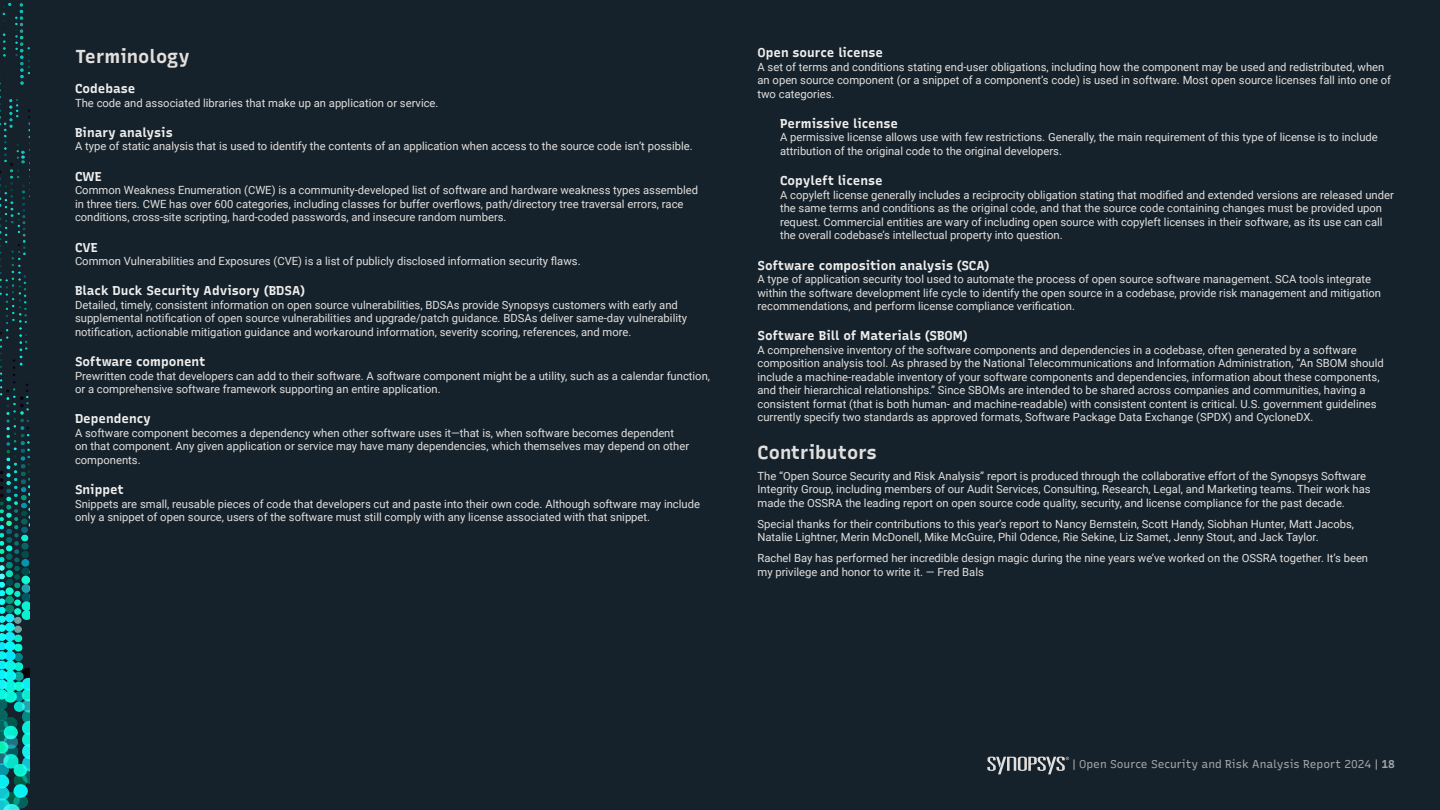
<style>
.page{position:relative;width:1440px;height:810px;background:#16222b}
.page>*{position:absolute;margin:0;border:0;box-sizing:border-box;transform-origin:0 0}
.t1{font:300 18.75px "Recursive Sans Linear";color:#e2e0de}
.t2{font:300 12.75px "Recursive Sans Linear";color:#f0efee}
.t3{font:11.25px/13.5px "Roboto";color:#e2e0de}
.t4{font:300 11.25px "Recursive Sans Linear";color:#a2a3a8}
</style>
<div class="page">
<svg style="left:987px;top:757px;width:82px;height:17px"></svg>
<img style="left:0;top:3px;width:30px;height:807px">
<h1 class="t1" style="left:75px;top:42px;width:116px">Terminology</h1>
<p class="t2" style="left:75px;top:79px;width:62px">Codebase</p>
<p class="t3" style="left:75px;top:95px;width:365px">The code and associated libraries that make up an application or service.</p>
<p class="t2" style="left:75px;top:123px;width:99px">Binary analysis</p>
<p class="t3" style="left:75px;top:139px;width:619px">A type of static analysis that is used to identify the contents of an application when access to the source code isn’t possible.</p>
<p class="t2" style="left:75px;top:166px;width:28px">CWE</p>
<p class="t3" style="left:75px;top:183px;width:625px">Common Weakness Enumeration (CWE) is a community-developed list of software and hardware weakness types assembled in three tiers. CWE has over 600 categories, including classes for buffer overflows, path/directory tree traversal errors, race conditions, cross-site scripting, hard-coded passwords, and insecure random numbers.</p>
<p class="t2" style="left:75px;top:237px;width:24px">CVE</p>
<p class="t3" style="left:75px;top:254px;width:507px">Common Vulnerabilities and Exposures (CVE) is a list of publicly disclosed information security flaws.</p>
<p class="t2" style="left:75px;top:281px;width:232px">Black Duck Security Advisory (BDSA)</p>
<p class="t3" style="left:75px;top:298px;width:614px">Detailed, timely, consistent information on open source vulnerabilities, BDSAs provide Synopsys customers with early and supplemental notification of open source vulnerabilities and upgrade/patch guidance. BDSAs deliver same-day vulnerability notification, actionable mitigation guidance and workaround information, severity scoring, references, and more.</p>
<p class="t2" style="left:75px;top:352px;width:132px">Software component</p>
<p class="t3" style="left:75px;top:368px;width:637px">Prewritten code that developers can add to their software. A software component might be a utility, such as a calendar function, or a comprehensive software framework supporting an entire application.</p>
<p class="t2" style="left:75px;top:409px;width:77px">Dependency</p>
<p class="t3" style="left:75px;top:426px;width:616px">A software component becomes a dependency when other software uses it—that is, when software becomes dependent on that component. Any given application or service may have many dependencies, which themselves may depend on other components.</p>
<p class="t2" style="left:75px;top:480px;width:50px">Snippet</p>
<p class="t3" style="left:75px;top:497px;width:627px">Snippets are small, reusable pieces of code that developers cut and paste into their own code. Although software may include only a snippet of open source, users of the software must still comply with any license associated with that snippet.</p>
<p class="t2" style="left:758px;top:43px;width:127px">Open source license</p>
<p class="t3" style="left:758px;top:59px;width:635px">A set of terms and conditions stating end-user obligations, including how the component may be used and redistributed, when an open source component (or a snippet of a component’s code) is used in software. Most open source licenses fall into one of two categories.</p>
<p class="t2" style="left:780px;top:114px;width:120px">Permissive license</p>
<p class="t3" style="left:780px;top:130px;width:599px">A permissive license allows use with few restrictions. Generally, the main requirement of this type of license is to include attribution of the original code to the original developers.</p>
<p class="t2" style="left:780px;top:171px;width:104px">Copyleft license</p>
<p class="t3" style="left:780px;top:188px;width:615px">A copyleft license generally includes a reciprocity obligation stating that modified and extended versions are released under the same terms and conditions as the original code, and that the source code containing changes must be provided upon request. Commercial entities are wary of including open source with copyleft licenses in their software, as its use can call the overall codebase’s intellectual property into question.</p>
<p class="t2" style="left:758px;top:255px;width:234px">Software composition analysis (SCA)</p>
<p class="t3" style="left:758px;top:272px;width:625px">A type of application security tool used to automate the process of open source software management. SCA tools integrate within the software development life cycle to identify the open source in a codebase, provide risk management and mitigation recommendations, and perform license compliance verification.</p>
<p class="t2" style="left:758px;top:326px;width:212px">Software Bill of Materials (SBOM)</p>
<p class="t3" style="left:758px;top:343px;width:628px">A comprehensive inventory of the software components and dependencies in a codebase, often generated by a software composition analysis tool. As phrased by the National Telecommunications and Information Administration, “An SBOM should include a machine-readable inventory of your software components and dependencies, information about these components, and their hierarchical relationships.” Since SBOMs are intended to be shared across companies and communities, having a consistent format (that is both human- and machine-readable) with consistent content is critical. U.S. government guidelines currently specify two standards as approved formats, Software Package Data Exchange (SPDX) and CycloneDX.</p>
<h1 class="t1" style="left:758px;top:438px;width:121px">Contributors</h1>
<p class="t3" style="left:758px;top:469px;width:615px">The “Open Source Security and Risk Analysis” report is produced through the collaborative effort of the Synopsys Software<br>Integrity Group, including members of our Audit Services, Consulting, Research, Legal, and Marketing teams. Their work has made the OSSRA the leading report on open source code quality, security, and license compliance for the past decade.</p>
<p class="t3" style="left:758px;top:517px;width:598px">Special thanks for their contributions to this year’s report to Nancy Bernstein, Scott Handy, Siobhan Hunter, Matt Jacobs,<br>Natalie Lightner, Merin McDonell, Mike McGuire, Phil Odence, Rie Sekine, Liz Samet, Jenny Stout, and Jack Taylor.</p>
<p class="t3" style="left:758px;top:551px;width:612px">Rachel Bay has performed her incredible design magic during the nine years we’ve worked on the OSSRA together. It’s been my privilege and honor to write it. — Fred Bals</p>
<p class="t4" style="left:1072px;top:755px;width:324px">| Open Source Security and Risk Analysis Report 2024 | 18</p>
</div>
